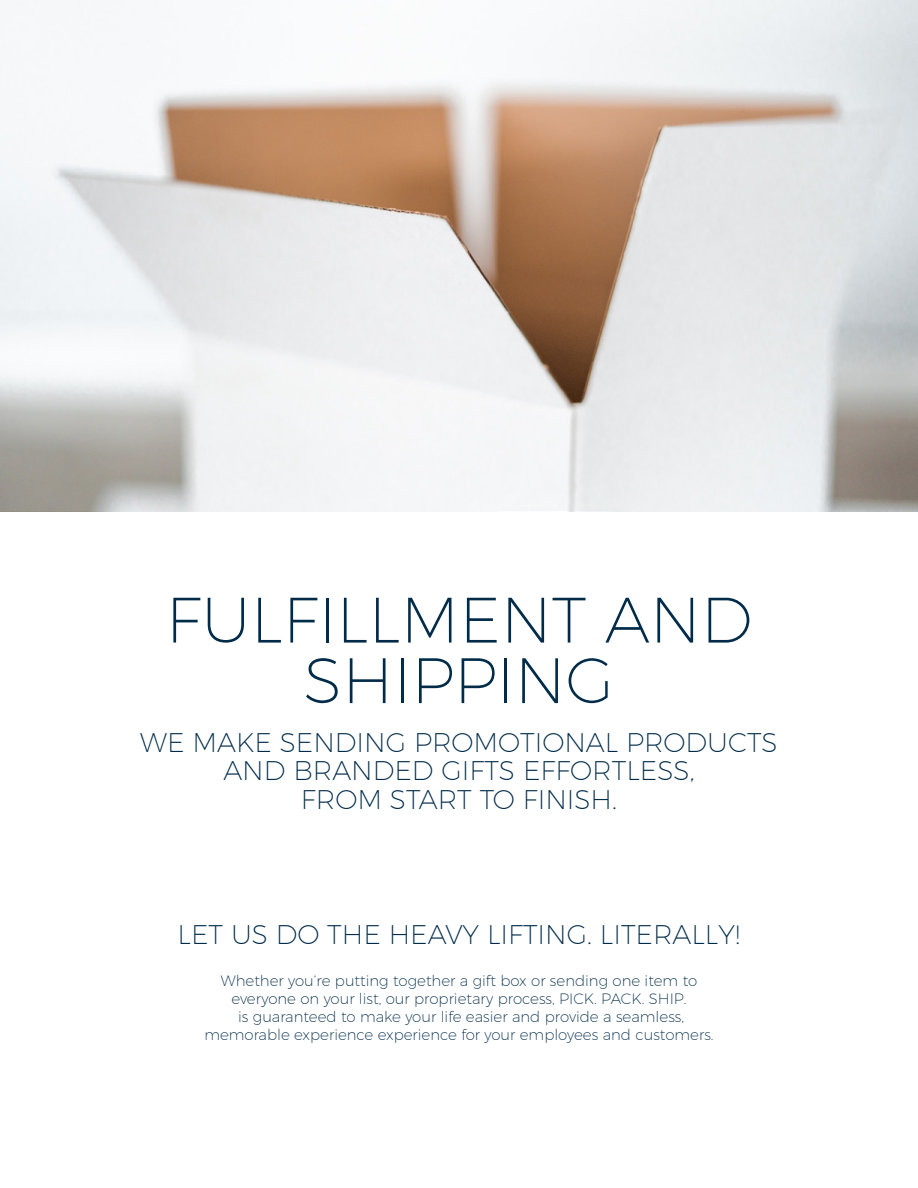
<style>
.page{position:relative;width:918px;height:1188px;background:#fff}
.page>*{position:absolute;margin:0;border:0;box-sizing:border-box;transform-origin:0 0}
.t1{font:64.2px/60.6px "Trueno Ult Lt";color:#002b49;text-align:center}
.t2{font:27px/28.5px "Trueno Ult Lt";color:#002b49;text-align:center}
.t3{font:15px/18px "Trueno Ult Lt";color:#002b49;text-align:center}
</style>
<div class="page">
<img style="left:0;top:0;width:918px;height:512px">
<h1 class="t1" style="left:166px;top:588px;width:588px">FULFILLMENT AND<br>SHIPPING</h1>
<h2 class="t2" style="left:140px;top:727px;width:639px">WE MAKE SENDING PROMOTIONAL PRODUCTS<br>AND BRANDED GIFTS EFFORTLESS,<br>FROM START TO FINISH.</h2>
<h2 class="t2" style="left:178px;top:920px;width:564px">LET US DO THE HEAVY LIFTING. LITERALLY!</h2>
<p class="t3" style="left:204px;top:971px;width:511px">Whether you’re putting together a gift box or sending one item to everyone on your list, our proprietary process, PICK. PACK. SHIP.<br>is guaranteed to make your life easier and provide a seamless, memorable experience experience for your employees and customers.</p>
</div>
